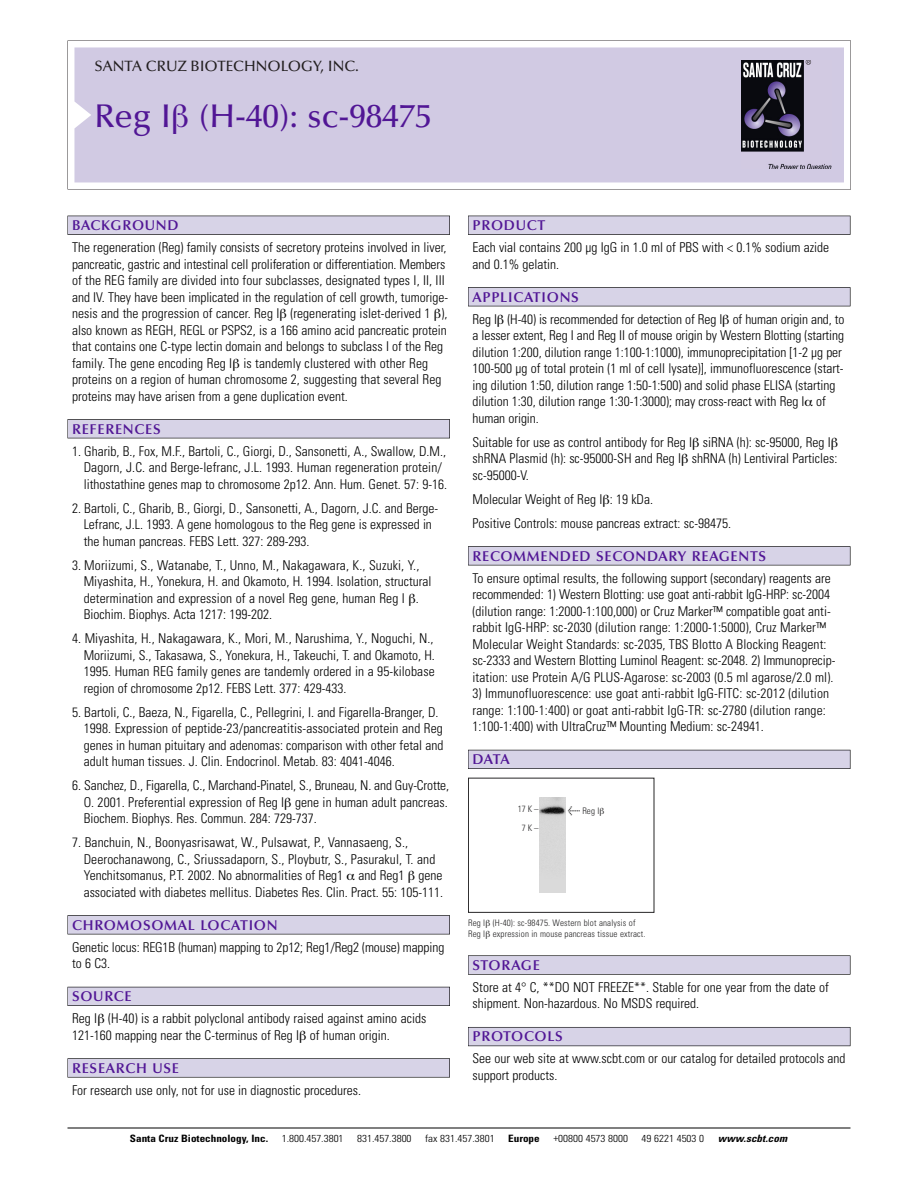
<style>
.page{position:relative;width:918px;height:1188px;background:#fff}
.page>*{position:absolute;margin:0;border:0;box-sizing:border-box;transform-origin:0 0}
.t1{font:500 33px "Optima";color:#511695}
.t2{font:500 15px "Optima";color:#231f20}
.t3{font:600 14.25px "Optima";letter-spacing:.05em;color:#511695}
.t4{font:300 condensed 13.5px/16.5px "Univers";color:#000}
.t5{font:300 condensed 10.2px "Univers";color:#000;scale:1.1 1}
.t6{font:700 condensed 10.2px "Univers";color:#000;scale:1.1 1}
.t7{font:italic 700 condensed 10.2px "Univers";letter-spacing:.005em;color:#000;scale:1.1 1}
.t8{font:9px/10.5px "Univers Condensed Light+XANMWH";letter-spacing:.015em;color:#272627}
.s1{font-family:"Meta Plus Book Roman+FZWQPY";font-size:10.5px}
</style>
<div class="page">
<svg style="left:68px;top:40px;width:783px;height:149px"></svg>
<div style="left:74px;top:47px;width:770px;height:135px;background:#d1cae3"></div>
<img style="left:741px;top:60px;width:90px;height:108px">
<div style="left:68px;top:216px;width:382px;height:19px;background:#525155"></div>
<div style="left:68px;top:216px;width:381px;height:18px;background:#d7d3e7"></div>
<div style="left:68px;top:419px;width:382px;height:19px;background:#525155"></div>
<div style="left:68px;top:420px;width:381px;height:18px;background:#d7d3e7"></div>
<div style="left:68px;top:915px;width:382px;height:19px;background:#545357"></div>
<div style="left:68px;top:916px;width:381px;height:18px;background:#d7d3e7"></div>
<div style="left:68px;top:987px;width:382px;height:19px;background:#54535a"></div>
<div style="left:68px;top:987px;width:381px;height:18px;background:#d7d3e7"></div>
<svg style="left:68px;top:1058px;width:382px;height:20px"></svg>
<div style="left:68px;top:1059px;width:381px;height:18px;background:#d7d3e7"></div>
<div style="left:468px;top:216px;width:382px;height:19px;background:#525155"></div>
<div style="left:468px;top:216px;width:382px;height:18px;background:#d7d3e7"></div>
<div style="left:468px;top:287px;width:382px;height:19px;background:#525155"></div>
<div style="left:468px;top:288px;width:382px;height:18px;background:#d7d3e7"></div>
<div style="left:468px;top:546px;width:382px;height:19px;background:#545357"></div>
<div style="left:468px;top:547px;width:382px;height:18px;background:#d7d3e7"></div>
<div style="left:468px;top:750px;width:382px;height:19px;background:#54535a"></div>
<div style="left:468px;top:750px;width:382px;height:18px;background:#d7d3e7"></div>
<div style="left:468px;top:955px;width:382px;height:20px;background:#666"></div>
<div style="left:468px;top:956px;width:382px;height:18px;background:#d7d3e7"></div>
<div style="left:468px;top:1027px;width:382px;height:19px;background:#5b5961"></div>
<div style="left:468px;top:1028px;width:382px;height:18px;background:#d7d3e7"></div>
<hr style="left:68px;top:1128px;width:782px;height:1px;background:#000">
<div style="left:468px;top:778px;width:186px;height:135px;border:1px solid #272627"></div>
<img style="left:540px;top:798px;width:26px;height:95px">
<svg style="left:174px;top:105px;width:14px;height:29px"></svg>
<p class="t2" style="left:94px;top:61px;width:266px">SANTA CRUZ BIOTECHNOLOGY, INC.</p>
<h1 class="t1" style="left:94px;top:103px;width:339px">Reg I (H-40): sc-98475</h1>
<p class="t3" style="left:72px;top:219px;width:108px">BACKGROUND</p>
<p class="t4" style="left:72px;top:240px;width:378px">The regeneration (Reg) family consists of secretory proteins involved in liver, pancreatic, gastric and intestinal cell proliferation or differentiation. Members of the REG family are divided into four subclasses, designated types I, II, III and IV. They have been implicated in the regulation of cell growth, tumorige&shy;nesis and the progression of cancer. Reg I (regenerating islet-derived 1 ), also known as REGH, REGL or PSPS2, is a 166 amino acid pancreatic protein that contains one C-type lectin domain and belongs to subclass I of the Reg family. The gene encoding Reg I is tandemly clustered with other Reg proteins on a region of human chromosome 2, suggesting that several Reg proteins may have arisen from a gene duplication event.</p>
<p class="t3" style="left:72px;top:423px;width:90px">REFERENCES</p>
<p class="t4" style="left:84px;top:444px;width:365px;text-indent:-12px">1. Gharib, B., Fox, M.F., Bartoli, C., Giorgi, D., Sansonetti, A., Swallow, D.M.,<br>Dagorn, J.C. and Berge-lefranc, J.L. 1993. Human regeneration protein/ lithostathine genes map to chromosome 2p12. Ann. Hum. Genet. 57: 9-16.</p>
<p class="t4" style="left:84px;top:501px;width:356px;text-indent:-12px">2. Bartoli, C., Gharib, B., Giorgi, D., Sansonetti, A., Dagorn, J.C. and Berge-<br>Lefranc, J.L. 1993. A gene homologous to the Reg gene is expressed in the human pancreas. FEBS Lett. 327: 289-293.</p>
<p class="t4" style="left:84px;top:558px;width:349px;text-indent:-12px">3. Moriizumi, S., Watanabe, T., Unno, M., Nakagawara, K., Suzuki, Y., Miyashita, H., Yonekura, H. and Okamoto, H. 1994. Isolation, structural determination and expression of a novel Reg gene, human Reg I .<br>Biochim. Biophys. Acta 1217: 199-202.</p>
<p class="t4" style="left:84px;top:631px;width:353px;text-align:justify;text-indent:-12px">4. Miyashita, H., Nakagawara, K., Mori, M., Narushima, Y., Noguchi, N., Moriizumi, S., Takasawa, S., Yonekura, H., Takeuchi, T. and Okamoto, H.<br>1995. Human REG family genes are tandemly ordered in a 95-kilobase region of chromosome 2p12. FEBS Lett. 377: 429-433.</p>
<p class="t4" style="left:84px;top:705px;width:361px;text-indent:-12px">5. Bartoli, C., Baeza, N., Figarella, C., Pellegrini, I. and Figarella-Branger, D.<br>1998. Expression of peptide-23/pancreatitis-associated protein and Reg genes in human pituitary and adenomas: comparison with other fetal and adult human tissues. J. Clin. Endocrinol. Metab. 83: 4041-4046.</p>
<p class="t4" style="left:84px;top:778px;width:367px;text-align:justify;text-indent:-12px">6. Sanchez, D., Figarella, C., Marchand-Pinatel, S., Bruneau, N. and Guy-Crotte, O. 2001. Preferential expression of Reg I gene in human adult pancreas.<br>Biochem. Biophys. Res. Commun. 284: 729-737.</p>
<p class="t4" style="left:84px;top:835px;width:361px;text-indent:-12px">7. Banchuin, N., Boonyasrisawat, W., Pulsawat, P., Vannasaeng, S., Deerochanawong, C., Sriussadaporn, S., Ploybutr, S., Pasurakul, T. and Yenchitsomanus, P.T. 2002. No abnormalities of Reg1 and Reg1 gene associated with diabetes mellitus. Diabetes Res. Clin. Pract. 55: 105-111.</p>
<p class="t3" style="left:72px;top:919px;width:207px">CHROMOSOMAL LOCATION</p>
<p class="t4" style="left:72px;top:940px;width:374px">Genetic locus: REG1B (human) mapping to 2p12; Reg1/Reg2 (mouse) mapping to 6 C3.</p>
<p class="t3" style="left:72px;top:991px;width:61px">SOURCE</p>
<p class="t4" style="left:72px;top:1011px;width:356px">Reg I (H-40) is a rabbit polyclonal antibody raised against amino acids<br>121-160 mapping near the C-terminus of Reg I of human origin.</p>
<p class="t3" style="left:72px;top:1062px;width:109px">RESEARCH USE</p>
<p class="t4" style="left:72px;top:1083px;width:290px">For research use only, not for use in diagnostic procedures.</p>
<p class="t3" style="left:473px;top:219px;width:74px">PRODUCT</p>
<p class="t4" style="left:473px;top:240px;width:358px">Each vial contains 200 µg IgG in 1.0 ml of PBS with &lt; 0.1% sodium azide and 0.1% gelatin.</p>
<p class="t3" style="left:473px;top:291px;width:108px">APPLICATIONS</p>
<p class="t4" style="left:473px;top:312px;width:373px">Reg I (H-40) is recommended for detection of Reg I of human origin and, to a lesser extent, Reg I and Reg II of mouse origin by Western Blotting (starting dilution 1:200, dilution range 1:100-1:1000), immunoprecipitation [1-2 µg per 100-500 µg of total protein (1 ml of cell lysate)], immunofluorescence (start&shy;ing dilution 1:50, dilution range 1:50-1:500) and solid phase ELISA (starting dilution 1:30, dilution range 1:30-1:3000); may cross-react with Reg I of human origin.</p>
<p class="t4" style="left:473px;top:435px;width:366px">Suitable for use as control antibody for Reg I siRNA (h): sc-95000, Reg I shRNA Plasmid (h): sc-95000-SH and Reg I shRNA (h) Lentiviral Particles: sc-95000-V.</p>
<p class="t4" style="left:473px;top:488px;width:260px;line-height:24px">Molecular Weight of Reg I : 19 kDa.<br>Positive Controls: mouse pancreas extract: sc-98475.</p>
<p class="t3" style="left:473px;top:550px;width:295px">RECOMMENDED SECONDARY REAGENTS</p>
<p class="t4" style="left:473px;top:571px;width:364px">To ensure optimal results, the following support (secondary) reagents are recommended: 1) Western Blotting: use goat anti-rabbit IgG-HRP: sc-2004 (dilution range: 1:2000-1:100,000) or Cruz Marker™ compatible goat anti&shy;rabbit IgG-HRP: sc-2030 (dilution range: 1:2000-1:5000), Cruz Marker™ Molecular Weight Standards: sc-2035, TBS Blotto A Blocking Reagent: sc-2333 and Western Blotting Luminol Reagent: sc-2048. 2) Immunoprecip&shy;itation: use Protein A/G PLUS-Agarose: sc-2003 (0.5 ml agarose/2.0 ml).</p>
<p class="t4" style="left:473px;top:686px;width:358px">3) Immunofluorescence: use goat anti-rabbit IgG-FITC: sc-2012 (dilution range: 1:100-1:400) or goat anti-rabbit IgG-TR: sc-2780 (dilution range:<br>1:100-1:400) with UltraCruz™ Mounting Medium: sc-24941.</p>
<p class="t3" style="left:473px;top:754px;width:39px">DATA</p>
<p class="t8" style="left:518px;top:800px;width:22px;line-height:19.5px;text-align:center">17K–<br>7K–</p>
<p class="t8" style="left:568px;top:806px;width:33px"><span class="s1">&lt;</span> Reg I</p>
<p class="t8" style="left:468px;top:919px;width:179px">Reg I (H-40): sc-98475. Western blot analysis of<br>Reg I expression in mouse pancreas tissue extract.</p>
<p class="t3" style="left:473px;top:959px;width:69px">STORAGE</p>
<p class="t4" style="left:473px;top:980px;width:358px">Store at 4° C, **DO NOT FREEZE**. Stable for one year from the date of shipment. Non-hazardous. No MSDS required.</p>
<p class="t3" style="left:473px;top:1031px;width:92px">PROTOCOLS</p>
<p class="t4" style="left:473px;top:1052px;width:375px">See our web site at www.scbt.com or our catalog for detailed protocols and support products.</p>
<p class="t6" style="left:130px;top:1135px;width:127px">Santa Cruz Biotechnology, Inc.</p>
<p class="t5" style="left:282px;top:1135px;width:58px">1.800.457.3801</p>
<p class="t5" style="left:357px;top:1135px;width:51px">831.457.3800</p>
<p class="t5" style="left:425px;top:1135px;width:65px">fax 831.457.3801</p>
<p class="t6" style="left:508px;top:1135px;width:30px">Europe</p>
<p class="t5" style="left:553px;top:1135px;width:69px">+00800 4573 8000</p>
<p class="t5" style="left:642px;top:1135px;width:58px">49 6221 4503 0</p>
<p class="t7" style="left:718px;top:1135px;width:64px">www.scbt.com</p>
</div>
